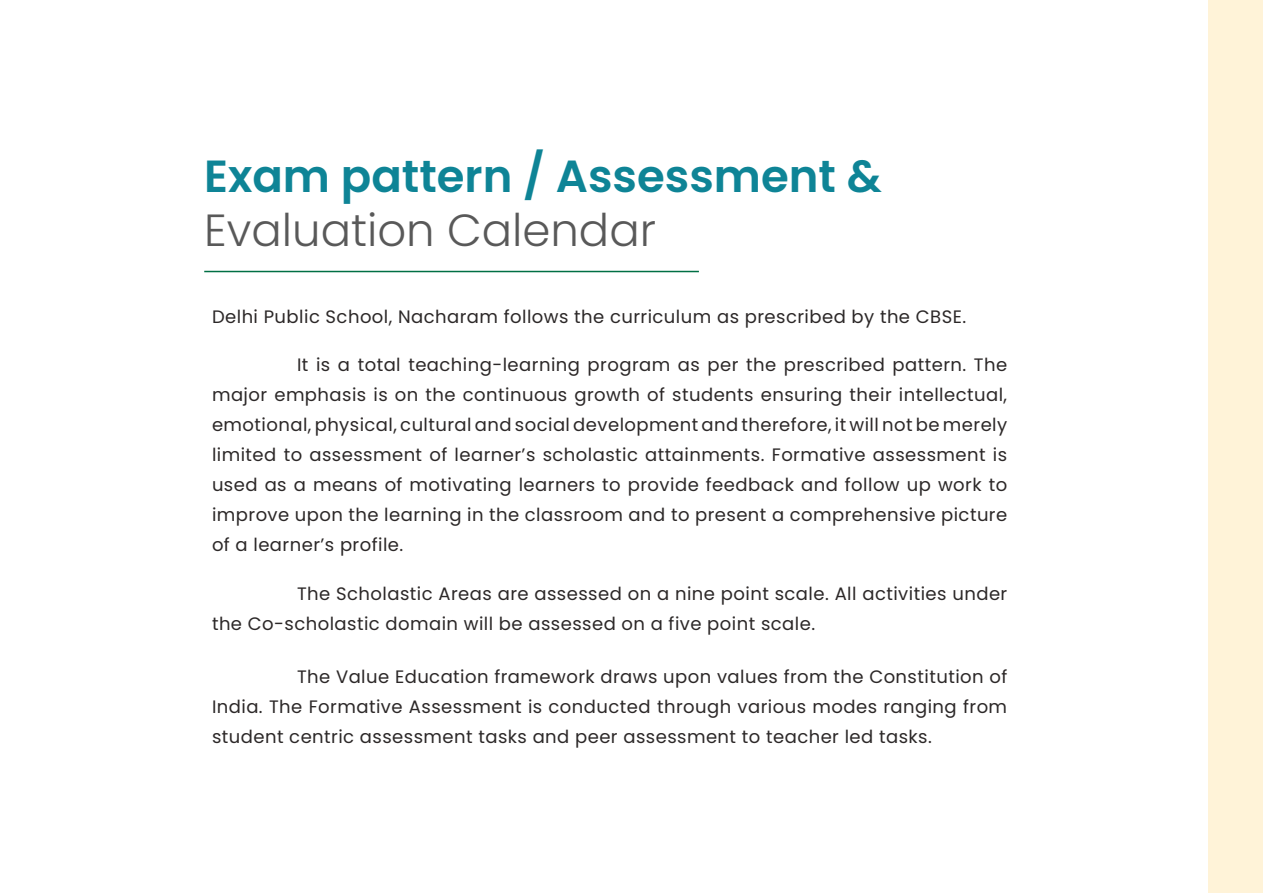
<style>
.page{position:relative;width:1263px;height:893px;background:#fff}
.page>*{position:absolute;margin:0;border:0;box-sizing:border-box;transform-origin:0 0}
.t1{font:600 45px "Poppins";color:#0e8496}
.t2{font:300 45px "Poppins";color:#595959}
.t3{font:18px/30px "Poppins";letter-spacing:.025em;color:#2c2828;text-align:justify}
</style>
<div class="page">
<div style="left:1209px;top:0;width:54px;height:893px;background:#fff3d8"></div>
<hr style="left:204px;top:271px;width:495px;height:1px;background:#006f44">
<h1 class="t1" style="left:204px;top:151px;width:679px">Exam pattern / Assessment &amp;</h1>
<h1 class="t2" style="left:204px;top:205px;width:453px">Evaluation Calendar</h1>
<p class="t3" style="left:212px;top:302px;width:756px">Delhi Public School, Nacharam follows the curriculum as prescribed by the CBSE.</p>
<p class="t3" style="left:212px;top:350px;width:797px;text-indent:85px">It is a total teaching-learning program as per the prescribed pattern. The major emphasis is on the continuous growth of students ensuring their intellectual, emotional, physical, cultural and social development and therefore, it will not be merely limited to assessment of learner’s scholastic attainments. Formative assessment is used as a means of motivating learners to provide feedback and follow up work to improve upon the learning in the classroom and to present a comprehensive picture of a learner’s profile.</p>
<p class="t3" style="left:212px;top:579px;width:797px;text-indent:85px">The Scholastic Areas are assessed on a nine point scale. All activities under the Co-scholastic domain will be assessed on a five point scale.</p>
<p class="t3" style="left:212px;top:661px;width:797px;text-indent:85px">The Value Education framework draws upon values from the Constitution of India. The Formative Assessment is conducted through various modes ranging from student centric assessment tasks and peer assessment to teacher led tasks.</p>
</div>
